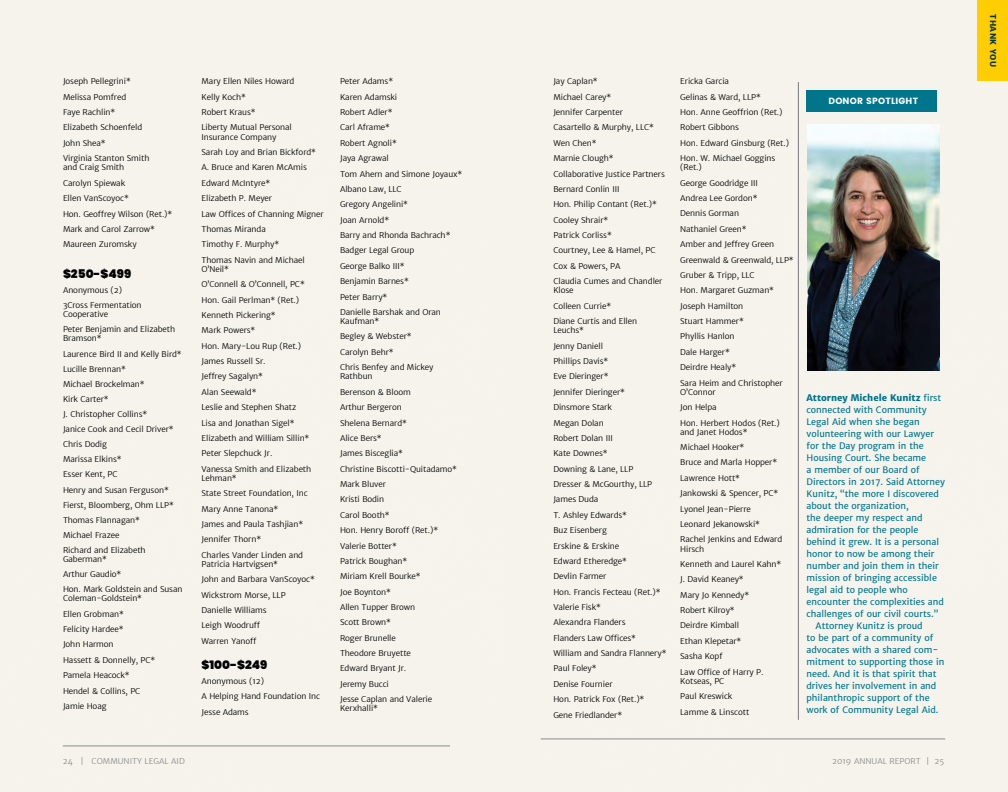
<style>
.page{position:relative;width:1008px;height:792px;background:#f6f3ec}
.page>*{position:absolute;margin:0;border:0;box-sizing:border-box;transform-origin:0 0}
.t1{font:900 12px "Poppins";color:#000}
.t2{font:9px "Merriweather Sans";color:#00758c}
.t3{font:800 9px "Merriweather Sans";color:#00758c}
.t4{font:9px "Poppins";letter-spacing:.02em;color:#fff}
.t5{font:300 8px/15.4px "Merriweather Sans";letter-spacing:-.01em;color:#000}
.t6{font:300 8px "Merriweather Sans";color:#8a8c8e}
.t7{font:800 8px "Merriweather Sans";letter-spacing:.05em;color:#003647}
.s1{font-weight:400}
</style>
<div class="page">
<hr style="left:63px;top:746px;width:387px;height:1px;background:#8a8c8e">
<hr style="left:541px;top:739px;width:404px;height:1px;background:#8a8c8e">
<img style="left:808px;top:125px;width:131px;height:245px">
<hr style="left:798px;top:82px;width:1px;height:638px;background:#77787b">
<div style="left:978px;top:0;width:30px;height:81px;background:#ffcd03"></div>
<div style="left:807px;top:90px;width:130px;height:21px;background:#00758c"></div>
<p class="t5" style="left:63px;top:74px;width:88px">Joseph Pellegrini*<br>Melissa Pomfred<br>Faye Rachlin*<br>Elizabeth Schoenfeld<br>John Shea*<br>Virginia Stanton Smith</p>
<p class="t5" style="left:63px;top:160px;width:111px">and Craig Smith<br>Carolyn Spiewak<br>Ellen VanScoyoc*<br>Hon. Geoffrey Wilson (Ret.)*<br>Mark and Carol Zarrow*<br>Maureen Zuromsky</p>
<h1 class="t1" style="left:63px;top:267px;width:70px">$250-$499</h1>
<p class="t5" style="left:63px;top:283px;width:80px;line-height:15.1px">Anonymous (2)<br>3Cross Fermentation</p>
<p class="t5" style="left:63px;top:307px;width:114px;line-height:15.1px">Cooperative<br>Peter Benjamin and Elizabeth</p>
<p class="t5" style="left:63px;top:331px;width:120px;line-height:15.1px">Bramson*<br>Laurence Bird II and Kelly Bird*<br>Lucille Brennan*<br>Michael Brockelman*<br>Kirk Carter*<br>J. Christopher Collins*<br>Janice Cook and Cecil Driver*<br>Chris Dodig<br>Marissa Elkins*<br>Esser Kent, PC<br>Henry and Susan Ferguson*<br>Fierst, Bloomberg, Ohm LLP*<br>Thomas Flannagan*<br>Michael Frazee<br>Richard and Elizabeth</p>
<p class="t5" style="left:63px;top:552px;width:121px;line-height:15.1px">Gaberman*<br>Arthur Gaudio*<br>Hon. Mark Goldstein and Susan</p>
<p class="t5" style="left:63px;top:591px;width:94px">Coleman-Goldstein*<br>Ellen Grobman*<br>Felicity Hardee*<br>John Harmon<br>Hassett &amp; Donnelly, PC*<br>Pamela Heacock*<br>Hendel &amp; Collins, PC<br>Jamie Hoag</p>
<p class="t6" style="left:63px;top:756px;width:124px">24 | COMMUNITY LEGAL AID</p>
<p class="t5" style="left:202px;top:74px;width:94px">Mary Ellen Niles Howard<br>Kelly Koch*<br>Robert Kraus*<br>Liberty Mutual Personal</p>
<p class="t5" style="left:202px;top:129px;width:124px">Insurance Company<br>Sarah Loy and Brian Bickford*<br>A. Bruce and Karen McAmis<br>Edward McIntyre*<br>Elizabeth P. Meyer<br>Law Offices of Channing Migner<br>Thomas Miranda<br>Timothy F. Murphy*<br>Thomas Navin and Michael</p>
<p class="t5" style="left:202px;top:261px;width:111px">O’Neil*<br>O’Connell &amp; O’Connell, PC*<br>Hon. Gail Perlman* (Ret.)<br>Kenneth Pickering*<br>Mark Powers*<br>Hon. Mary-Lou Rup (Ret.)<br>James Russell Sr.<br>Jeffrey Sagalyn*<br>Alan Seewald*<br>Leslie and Stephen Shatz<br>Lisa and Jonathan Sigel*<br>Elizabeth and William Sillin*<br>Peter Slepchuck Jr.<br>Vanessa Smith and Elizabeth</p>
<p class="t5" style="left:202px;top:470px;width:108px">Lehman*<br>State Street Foundation, Inc<br>Mary Anne Tanona*<br>James and Paula Tashjian*<br>Jennifer Thorn*<br>Charles Vander Linden and</p>
<p class="t5" style="left:202px;top:557px;width:115px">Patricia Hartvigsen*<br>John and Barbara VanScoyoc*<br>Wickstrom Morse, LLP<br>Danielle Williams<br>Leigh Woodruff<br>Warren Yanoff</p>
<h1 class="t1" style="left:202px;top:657px;width:67px">$100-$249</h1>
<p class="t5" style="left:202px;top:673px;width:120px">Anonymous (12)<br>A Helping Hand Foundation Inc<br>Jesse Adams</p>
<p class="t5" style="left:340px;top:74px;width:124px">Peter Adams*<br>Karen Adamski<br>Robert Adler*<br>Carl Aframe*<br>Robert Agnoli*<br>Jaya Agrawal<br>Tom Ahern and Simone Joyaux*<br>Albano Law, LLC<br>Gregory Angelini*<br>Joan Arnold*<br>Barry and Rhonda Bachrach*<br>Badger Legal Group<br>George Balko III*<br>Benjamin Barnes*<br>Peter Barry*<br>Danielle Barshak and Oran</p>
<p class="t5" style="left:340px;top:314px;width:95px">Kaufman*<br>Begley &amp; Webster*<br>Carolyn Behr*<br>Chris Benfey and Mickey</p>
<p class="t5" style="left:340px;top:369px;width:119px">Rathbun<br>Berenson &amp; Bloom<br>Arthur Bergeron<br>Shelena Bernard*<br>Alice Bers*<br>James Bisceglia*<br>Christine Biscotti-Quitadamo*<br>Mark Bluver<br>Kristi Bodin<br>Carol Booth*<br>Hon. Henry Boroff (Ret.)*<br>Valerie Botter*<br>Patrick Boughan*<br>Miriam Krell Bourke*<br>Joe Boynton*<br>Allen Tupper Brown<br>Scott Brown*<br>Roger Brunelle<br>Theodore Bruyette<br>Edward Bryant Jr.<br>Jeremy Bucci<br>Jesse Caplan and Valerie</p>
<p class="t5" style="left:340px;top:701px;width:39px">Kerxhalli*</p>
<p class="t5" style="left:553px;top:74px;width:113px">Jay Caplan*<br>Michael Carey*<br>Jennifer Carpenter<br>Casartello &amp; Murphy, LLC*<br>Wen Chen*<br>Marnie Clough*<br>Collaborative Justice Partners<br>Bernard Conlin III<br>Hon. Philip Contant (Ret.)*<br>Cooley Shrair*<br>Patrick Corliss*<br>Courtney, Lee &amp; Hamel, PC<br>Cox &amp; Powers, PA<br>Claudia Cumes and Chandler</p>
<p class="t5" style="left:553px;top:283px;width:85px">Klose<br>Colleen Currie*<br>Diane Curtis and Ellen</p>
<p class="t5" style="left:553px;top:323px;width:115px">Leuchs*<br>Jenny Daniell<br>Phillips Davis*<br>Eve Dieringer*<br>Jennifer Dieringer*<br>Dinsmore Stark<br>Megan Dolan<br>Robert Dolan III<br>Kate Downes*<br>Downing &amp; Lane, LLP<br>Dresser &amp; McGourthy, LLP<br>James Duda<br>T. Ashley Edwards*<br>Buz Eisenberg<br>Erskine &amp; Erskine<br>Edward Etheredge*<br>Devlin Farmer<br>Hon. Francis Fecteau (Ret.)*<br>Valerie Fisk*<br>Alexandra Flanders<br>Flanders Law Offices*<br>William and Sandra Flannery*<br>Paul Foley*<br>Denise Fournier<br>Hon. Patrick Fox (Ret.)*<br>Gene Friedlander*</p>
<p class="t5" style="left:680px;top:74px;width:110px">Ericka Garcia<br>Gelinas &amp; Ward, LLP*<br>Hon. Anne Geoffrion (Ret.)<br>Robert Gibbons<br>Hon. Edward Ginsburg (Ret.)<br>Hon. W. Michael Goggins</p>
<p class="t5" style="left:680px;top:160px;width:115px">(Ret.)<br>George Goodridge III<br>Andrea Lee Gordon*<br>Dennis Gorman<br>Nathaniel Green*<br>Amber and Jeffrey Green<br>Greenwald &amp; Greenwald, LLP*<br>Gruber &amp; Tripp, LLC<br>Hon. Margaret Guzman*<br>Joseph Hamilton<br>Stuart Hammer*<br>Phyllis Hanlon<br>Dale Harger*<br>Deirdre Healy*<br>Sara Heim and Christopher</p>
<p class="t5" style="left:680px;top:384px;width:101px">O’Connor<br>Jon Helpa<br>Hon. Herbert Hodos (Ret.)</p>
<p class="t5" style="left:680px;top:424px;width:104px">and Janet Hodos*<br>Michael Hooker*<br>Bruce and Marla Hopper*<br>Lawrence Hott*<br>Jankowski &amp; Spencer, PC*<br>Lyonel Jean-Pierre<br>Leonard Jekanowski*<br>Rachel Jenkins and Edward</p>
<p class="t5" style="left:680px;top:541px;width:103px">Hirsch<br>Kenneth and Laurel Kahn*<br>J. David Keaney*<br>Mary Jo Kennedy*<br>Robert Kilroy*<br>Deirdre Kimball<br>Ethan Klepetar*<br>Sasha Kopf<br>Law Office of Harry P.</p>
<p class="t5" style="left:680px;top:673px;width:71px">Kotseas, PC<br>Paul Kreswick<br>Lamme &amp; Linscott</p>
<p class="t4" style="left:829px;top:95px;width:91px">DONOR SPOTLIGHT</p>
<p class="t3" style="left:807px;top:393px;width:136px">Attorney Michele Kunitz <span class="s1">first</span></p>
<p class="t2" style="left:807px;top:405px;width:122px">connected with Community</p>
<p class="t2" style="left:807px;top:417px;width:115px">Legal Aid when she began</p>
<p class="t2" style="left:807px;top:429px;width:129px">volunteering with our Lawyer</p>
<p class="t2" style="left:807px;top:441px;width:119px">for the Day program in the</p>
<p class="t2" style="left:807px;top:453px;width:121px">Housing Court. She became</p>
<p class="t2" style="left:807px;top:465px;width:115px">a member of our Board of</p>
<p class="t2" style="left:807px;top:477px;width:140px">Directors in 2017. Said Attorney</p>
<p class="t2" style="left:807px;top:489px;width:134px">Kunitz, “the more I discovered</p>
<p class="t2" style="left:807px;top:501px;width:104px">about the organization,</p>
<p class="t2" style="left:807px;top:513px;width:118px">the deeper my respect and</p>
<p class="t2" style="left:807px;top:525px;width:113px">admiration for the people</p>
<p class="t2" style="left:807px;top:537px;width:134px">behind it grew. It is a personal</p>
<p class="t2" style="left:807px;top:549px;width:130px">honor to now be among their</p>
<p class="t2" style="left:807px;top:561px;width:134px">number and join them in their</p>
<p class="t2" style="left:807px;top:573px;width:132px">mission of bringing accessible</p>
<p class="t2" style="left:807px;top:585px;width:103px">legal aid to people who</p>
<p class="t2" style="left:807px;top:597px;width:139px">encounter the complexities and</p>
<p class="t2" style="left:807px;top:609px;width:133px">challenges of our civil courts.”</p>
<p class="t2" style="left:816px;top:621px;width:109px">Attorney Kunitz is proud</p>
<p class="t2" style="left:807px;top:633px;width:128px">to be part of a community of</p>
<p class="t2" style="left:807px;top:645px;width:133px">advocates with a shared com-</p>
<p class="t2" style="left:807px;top:657px;width:139px">mitment to supporting those in</p>
<p class="t2" style="left:807px;top:669px;width:132px">need. And it is that spirit that</p>
<p class="t2" style="left:807px;top:681px;width:131px">drives her involvement in and</p>
<p class="t2" style="left:807px;top:693px;width:125px">philanthropic support of the</p>
<p class="t2" style="left:807px;top:705px;width:134px">work of Community Legal Aid.</p>
<p class="t6" style="left:832px;top:756px;width:114px">2019 ANNUAL REPORT | 25</p>
<p class="t7" style="left:998px;top:14px;width:54px;rotate:90deg">THANK YOU</p>
</div>
